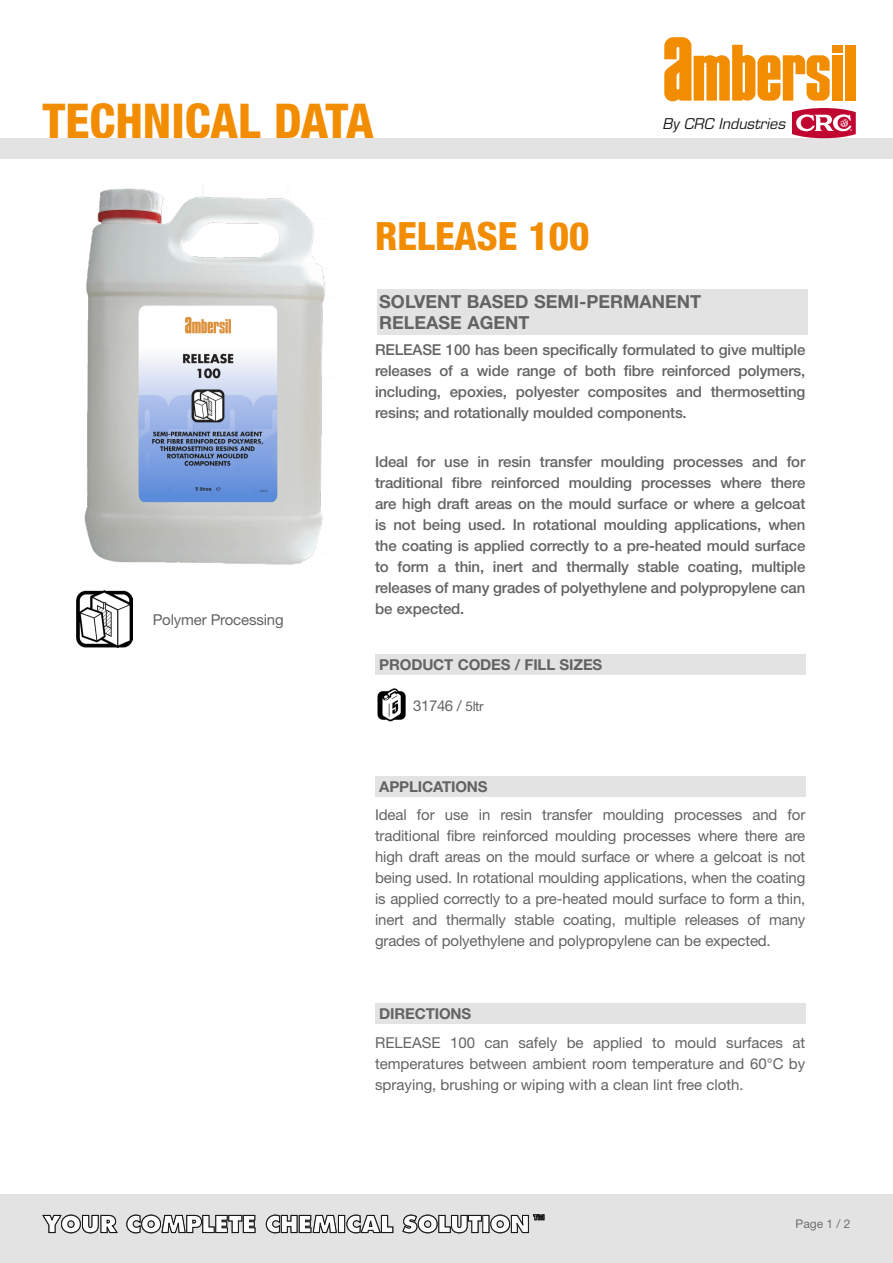
<style>
.page{position:relative;width:893px;height:1263px;background:#fff}
.page>*{position:absolute;margin:0;border:0;box-sizing:border-box;transform-origin:0 0}
.t1{font:800 condensed 48px "Helvetica Neue LT Std";color:#f28c00}
.t2{font:800 condensed 39px "Helvetica Neue LT Std";color:#f28c00}
.t3{font:700 18px/21px "Helvetica Neue LT Std";color:#646363}
.t4{font:500 15px/21px "Helvetica Neue LT Std";letter-spacing:-.01em;color:#646363;text-align:justify}
.t5{font:15px/21px "Helvetica Neue LT Std";letter-spacing:-.01em;color:#646363;text-align:justify}
.t6{font:700 15px "Helvetica Neue LT Std";letter-spacing:-.01em;color:#646363}
.t7{font:italic 14.55px "Eurostile LT Std";color:#1c1d1b}
.t8{font:12px "Helvetica Neue LT Std";color:#706f6f}
.s1{font-size:13.5px}
</style>
<div class="page">
<div style="left:378px;top:289px;width:430px;height:46px;background:#e3e3e3"></div>
<div style="left:375px;top:776px;width:430px;height:20px;background:#e3e3e3"></div>
<img style="left:84px;top:186px;width:241px;height:379px">
<div style="left:0;top:1195px;width:893px;height:68px;background:#e3e3e3"></div>
<svg style="left:42px;top:1214px;width:76px;height:19px"></svg>
<svg style="left:126px;top:1214px;width:419px;height:19px"></svg>
<div style="left:375px;top:1003px;width:430px;height:20px;background:#e3e3e3"></div>
<div style="left:375px;top:654px;width:430px;height:21px;background:#e3e3e3"></div>
<img style="left:76px;top:590px;width:56px;height:57px">
<div style="left:0;top:138px;width:893px;height:21px;background:#e3e3e3"></div>
<img style="left:377px;top:688px;width:29px;height:34px">
<div style="left:845px;top:45px;width:10px;height:56px;background:#f28c00"></div>
<div style="left:832px;top:45px;width:10px;height:7px;background:#f28c00"></div>
<div style="left:832px;top:55px;width:10px;height:46px;background:#f28c00"></div>
<svg style="left:664px;top:37px;width:166px;height:64px"></svg>
<svg style="left:792px;top:108px;width:64px;height:30px"></svg>
<h1 class="t1" style="left:43px;top:91px;width:333px">TECHNICAL DATA</h1>
<h2 class="t2" style="left:375px;top:212px;width:216px">RELEASE 100</h2>
<p class="t7" style="left:663px;top:115px;width:124px">By CRC Industries</p>
<p class="t5" style="left:153px;top:608px;width:133px">Polymer Processing</p>
<p class="t3" style="left:379px;top:291px;width:323px">SOLVENT BASED SEMI-PERMANENT<br>RELEASE AGENT</p>
<p class="t4" style="left:375px;top:339px;width:432px">RELEASE 100 has been specifically formulated to give multiple releases of a wide range of both fibre reinforced polymers, including, epoxies, polyester composites and thermosetting resins; and rotationally moulded components.</p>
<p class="t4" style="left:375px;top:451px;width:432px">Ideal for use in resin transfer moulding processes and for traditional fibre reinforced moulding processes where there are high draft areas on the mould surface or where a gelcoat is not being used. In rotational moulding applications, when the coating is applied correctly to a pre-heated mould surface to form a thin, inert and thermally stable coating, multiple releases of many grades of polyethylene and polypropylene can be expected.</p>
<p class="t6" style="left:379px;top:655px;width:224px">PRODUCT CODES / FILL SIZES</p>
<p class="t5" style="left:413px;top:695px;width:72px">31746 / <span class="s1">5ltr</span></p>
<p class="t6" style="left:379px;top:777px;width:110px">APPLICATIONS</p>
<p class="t5" style="left:375px;top:804px;width:432px">Ideal for use in resin transfer moulding processes and for traditional fibre reinforced moulding processes where there are high draft areas on the mould surface or where a gelcoat is not being used. In rotational moulding applications, when the coating is applied correctly to a pre-heated mould surface to form a thin, inert and thermally stable coating, multiple releases of many grades of polyethylene and polypropylene can be expected.</p>
<p class="t6" style="left:379px;top:1004px;width:93px">DIRECTIONS</p>
<p class="t5" style="left:375px;top:1032px;width:432px">RELEASE 100 can safely be applied to mould surfaces at temperatures between ambient room temperature and 60°C by spraying, brushing or wiping with a clean lint free cloth.</p>
<p class="t8" style="left:795px;top:1217px;width:56px">Page 1 / 2</p>
</div>
